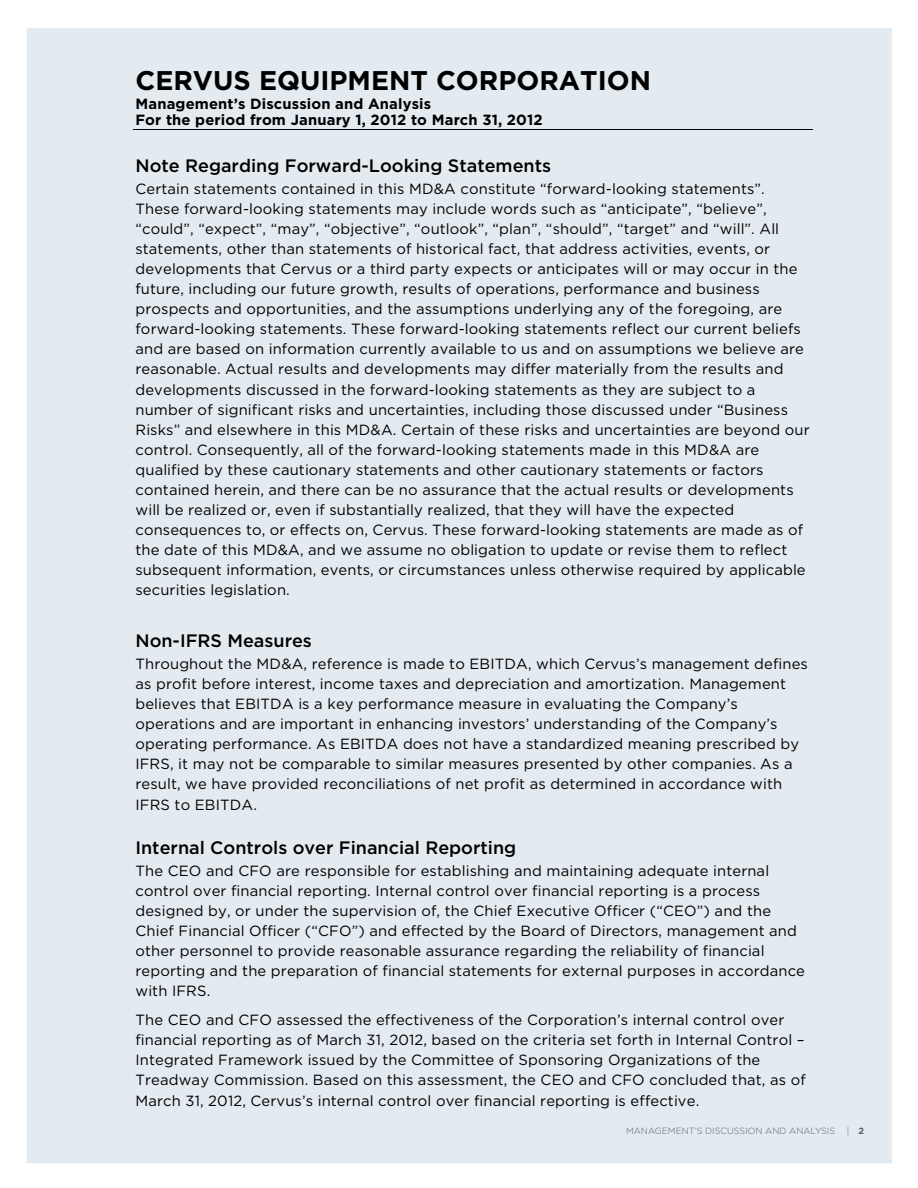
<style>
.page{position:relative;width:918px;height:1188px;background:#fff}
.page>*{position:absolute;margin:0;border:0;box-sizing:border-box;transform-origin:0 0}
.t1{font:700 27px "Gotham";color:#000}
.t2{font:500 18px "Gotham";color:#000}
.t3{font:14.7px/20.1px "Gotham";letter-spacing:.01em;color:#000}
.t4{font:700 14.7px/16.5px "Gotham";letter-spacing:.01em;color:#000}
.t5{font:300 9px "Gotham";color:#5f6062}
.s1{font-weight:700}
</style>
<div class="page">
<hr style="left:133px;top:129px;width:680px;height:1px;background:#000">
<h1 class="t1" style="left:135px;top:64px;width:517px">CERVUS EQUIPMENT CORPORATION</h1>
<p class="t4" style="left:135px;top:95px;width:409px">Management’s Discussion and Analysis<br>For the period from January 1, 2012 to March 31, 2012</p>
<p class="t2" style="left:135px;top:155px;width:417px">Note Regarding Forward-Looking Statements</p>
<p class="t3" style="left:135px;top:178px;width:676px">Certain statements contained in this MD&amp;A constitute “forward-looking statements”.<br>These forward-looking statements may include words such as “anticipate”, “believe”, “could”, “expect”, “may”, “objective”, “outlook”, “plan”, “should”, “target” and “will”. All statements, other than statements of historical fact, that address activities, events, or developments that Cervus or a third party expects or anticipates will or may occur in the future, including our future growth, results of operations, performance and business prospects and opportunities, and the assumptions underlying any of the foregoing, are forward-looking statements. These forward-looking statements reflect our current beliefs and are based on information currently available to us and on assumptions we believe are reasonable. Actual results and developments may differ materially from the results and developments discussed in the forward-looking statements as they are subject to a number of significant risks and uncertainties, including those discussed under “Business Risks” and elsewhere in this MD&amp;A. Certain of these risks and uncertainties are beyond our control. Consequently, all of the forward-looking statements made in this MD&amp;A are qualified by these cautionary statements and other cautionary statements or factors contained herein, and there can be no assurance that the actual results or developments will be realized or, even if substantially realized, that they will have the expected consequences to, or effects on, Cervus. These forward-looking statements are made as of the date of this MD&amp;A, and we assume no obligation to update or revise them to reflect subsequent information, events, or circumstances unless otherwise required by applicable securities legislation.</p>
<p class="t2" style="left:135px;top:631px;width:178px">Non-IFRS Measures</p>
<p class="t3" style="left:135px;top:653px;width:674px">Throughout the MD&amp;A, reference is made to EBITDA, which Cervus’s management defines as profit before interest, income taxes and depreciation and amortization. Management believes that EBITDA is a key performance measure in evaluating the Company’s operations and are important in enhancing investors’ understanding of the Company’s operating performance. As EBITDA does not have a standardized meaning prescribed by IFRS, it may not be comparable to similar measures presented by other companies. As a result, we have provided reconciliations of net profit as determined in accordance with IFRS to EBITDA.</p>
<p class="t2" style="left:135px;top:837px;width:382px">Internal Controls over Financial Reporting</p>
<p class="t3" style="left:135px;top:860px;width:671px">The CEO and CFO are responsible for establishing and maintaining adequate internal control over financial reporting. Internal control over financial reporting is a process designed by, or under the supervision of, the Chief Executive Officer (“CEO”) and the Chief Financial Officer (“CFO”) and effected by the Board of Directors, management and other personnel to provide reasonable assurance regarding the reliability of financial reporting and the preparation of financial statements for external purposes in accordance with IFRS.</p>
<p class="t3" style="left:135px;top:1010px;width:672px">The CEO and CFO assessed the effectiveness of the Corporation’s internal control over financial reporting as of March 31, 2012, based on the criteria set forth in Internal Control – Integrated Framework issued by the Committee of Sponsoring Organizations of the Treadway Commission. Based on this assessment, the CEO and CFO concluded that, as of March 31, 2012, Cervus’s internal control over financial reporting is effective.</p>
<p class="t5" style="left:626px;top:1126px;width:211px">MANAGEM ENT’S DISCUSSION AND ANALYSIS</p>
<p class="t5" style="left:847px;top:1126px;width:19px">| <span class="s1">2</span></p>
</div>
